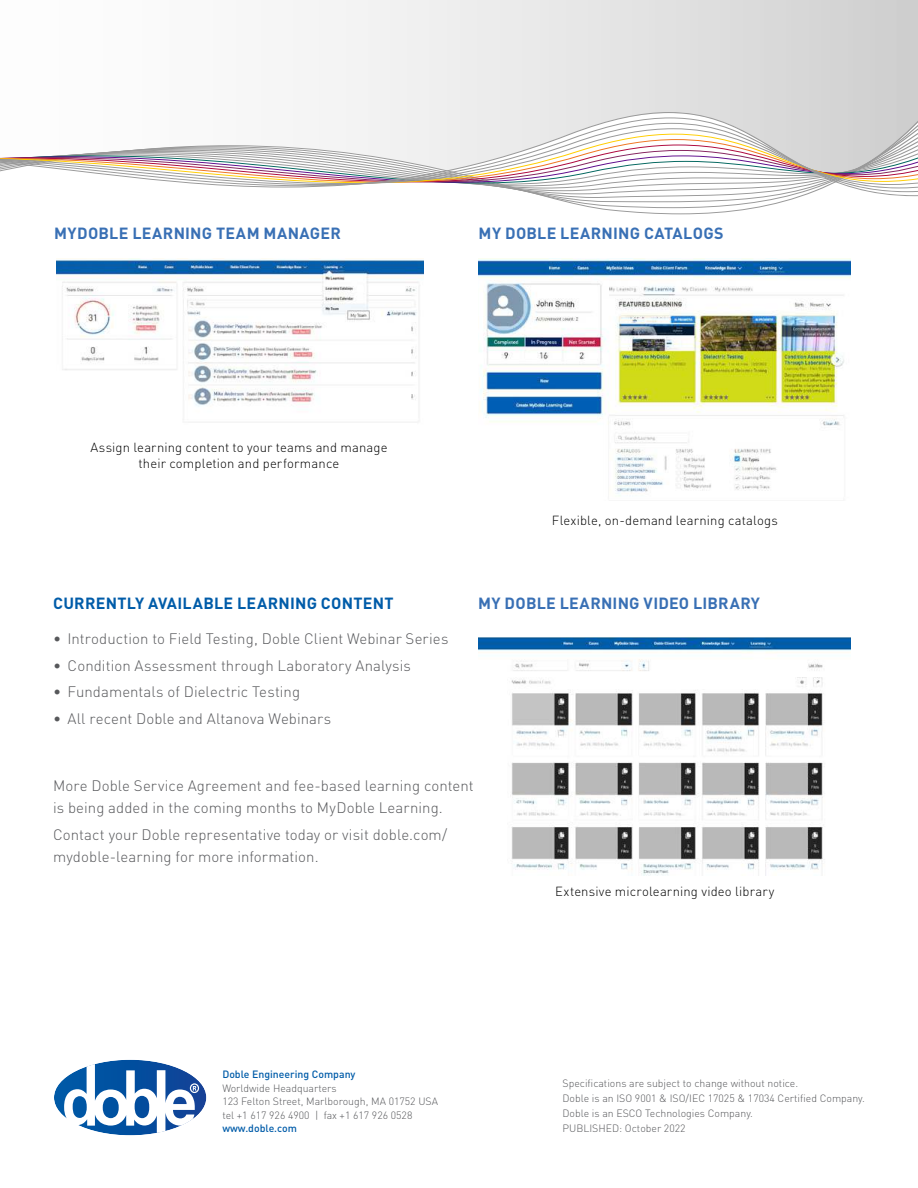
<style>
.page{position:relative;width:918px;height:1188px;background:#fff}
.page>*{position:absolute;margin:0;border:0;box-sizing:border-box;transform-origin:0 0}
.t1{font:700 16.05px "DIN Pro";letter-spacing:.02em;color:#3970b5}
.t2{font:700 16.05px "DIN Pro";letter-spacing:.02em;color:#005ca9}
.t3{font:300 15px/22.5px "DIN Pro";letter-spacing:.005em;color:#57585b}
.t4{font:300 13.05px/15.6px "DIN Pro";letter-spacing:.01em;color:#000;text-align:center}
.t5{font:300 10.5px/15px "DIN Pro";color:#57585b}
.t6{font:500 10.5px "DIN Pro";color:#005ca9}
</style>
<div class="page">
<svg style="left:579px;top:205px;width:191px;height:4px"></svg>
<svg style="left:562px;top:201px;width:224px;height:4px"></svg>
<svg style="left:547px;top:197px;width:252px;height:4px"></svg>
<svg style="left:0;top:112px;width:918px;height:84px"></svg>
<img style="left:54px;top:1060px;width:152px;height:75px">
<div style="left:190px;top:1083px;width:9px;height:10px;border:1px solid #fff;border-radius:50%"></div>
<svg style="left:64px;top:1064px;width:132px;height:69px"></svg>
<img style="left:479px;top:258px;width:372px;height:236px">
<img style="left:479px;top:637px;width:372px;height:239px">
<img style="left:57px;top:258px;width:366px;height:162px">
<p class="t1" style="left:54px;top:226px;width:288px">MYDOBLE LEARNING TEAM MANAGER</p>
<p class="t1" style="left:479px;top:226px;width:246px">MY DOBLE LEARNING CATALOGS</p>
<p class="t4" style="left:90px;top:441px;width:299px">Assign learning content to your teams and manage their completion and performance</p>
<p class="t2" style="left:53px;top:596px;width:342px">CURRENTLY AVAILABLE LEARNING CONTENT</p>
<p class="t3" style="left:53px;top:629px;width:397px">• Introduction to Field Testing, Doble Client Webinar Series</p>
<p class="t3" style="left:53px;top:655px;width:359px">• Condition Assessment through Laboratory Analysis</p>
<p class="t3" style="left:53px;top:682px;width:249px">• Fundamentals of Dielectric Testing</p>
<p class="t3" style="left:53px;top:709px;width:280px">• All recent Doble and Altanova Webinars</p>
<p class="t4" style="left:552px;top:514px;width:228px">Flexible, on-demand learning catalogs</p>
<p class="t1" style="left:478px;top:596px;width:284px">MY DOBLE LEARNING VIDEO LIBRARY</p>
<p class="t3" style="left:53px;top:775px;width:422px">More Doble Service Agreement and fee-based learning content is being added in the coming months to MyDoble Learning.</p>
<p class="t3" style="left:53px;top:825px;width:396px">Contact your Doble representative today or visit doble.com/ mydoble-learning for more information.</p>
<p class="t6" style="left:222px;top:1071px;width:135px">Doble Engineering Company</p>
<p class="t5" style="left:222px;top:1082px;width:217px;line-height:13.5px">Worldwide Headquarters<br>123 Felton Street, Marlborough, MA 01752 USA tel +1 617 926 4900 | fax +1 617 926 0528</p>
<p class="t6" style="left:222px;top:1125px;width:76px">www.doble.com</p>
<p class="t4" style="left:555px;top:885px;width:221px">Extensive microlearning video library</p>
<p class="t5" style="left:563px;top:1077px;width:304px">Specifications are subject to change without notice.<br>Doble is an ISO 9001 &amp; ISO/IEC 17025 &amp; 17034 Certified Company.<br>Doble is an ESCO Technologies Company.<br>PUBLISHED: October 2022</p>
</div>
